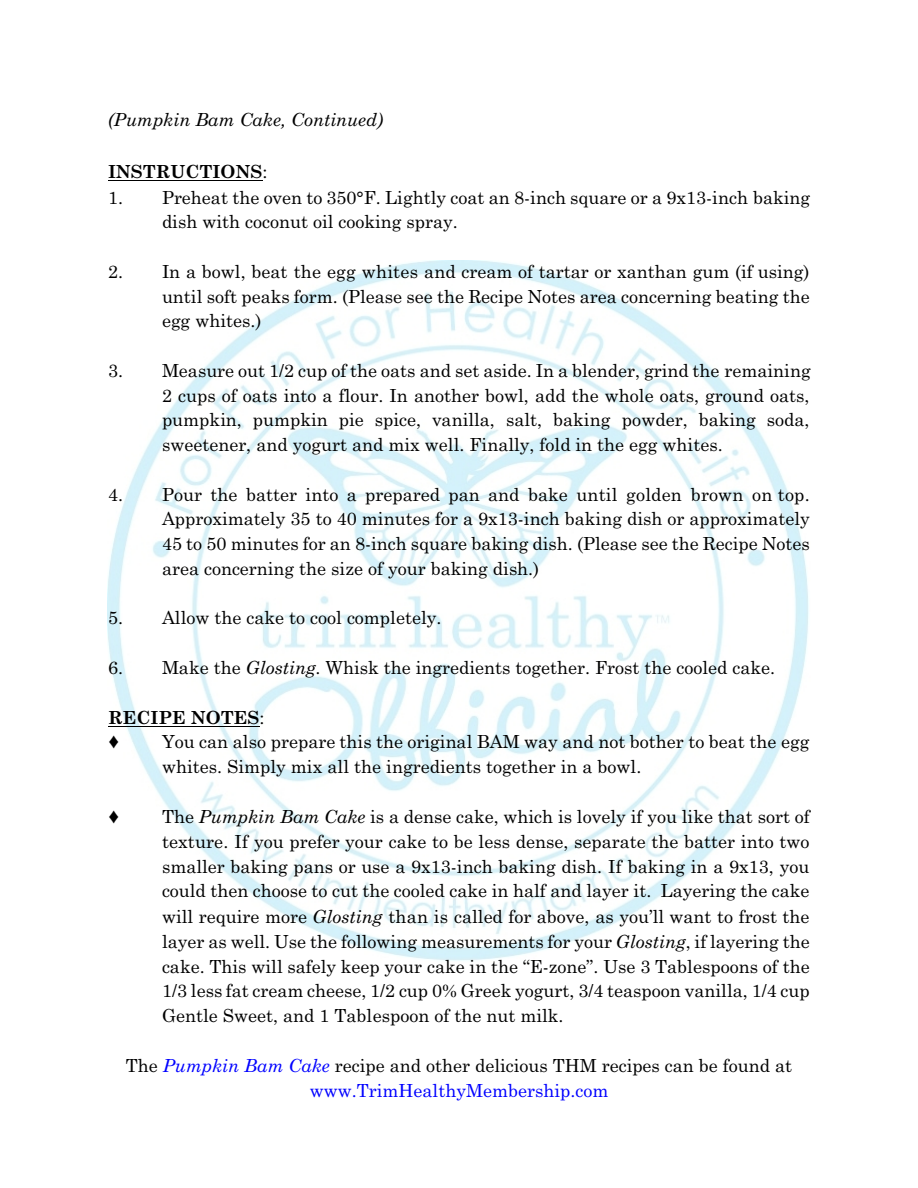
<style>
.page{position:relative;width:918px;height:1188px;background:#fff}
.page>*{position:absolute;margin:0;border:0;box-sizing:border-box;transform-origin:0 0}
.t1{font:18px/24.8px "Century Schoolbook";color:#000;text-align:justify}
.t2{font:italic 18px "Century Schoolbook";color:#000}
.t3{font:700 18px "Century Schoolbook";color:#000}
.s1{font-weight:400}
.s2{font-style:italic}
.s3{font-weight:700}
.s4{font-style:italic;color:#00f}
.s5{color:#00f}
</style>
<div class="page">
<img style="left:108px;top:260px;width:701px;height:701px">
<hr style="left:108px;top:180px;width:154px;height:1px;background:#000">
<hr style="left:108px;top:726px;width:152px;height:1px;background:#000">
<svg style="left:109px;top:736px;width:9px;height:13px"></svg>
<svg style="left:109px;top:811px;width:9px;height:13px"></svg>
<p class="t2" style="left:108px;top:113px;width:277px">(Pumpkin Bam Cake, Continued)</p>
<p class="t3" style="left:108px;top:164px;width:161px">INSTRUCTIONS<span class="s1">:</span></p>
<p class="t1" style="left:162px;top:186px;width:650px;text-indent:-54px">1. Preheat the oven to 350°F. Lightly coat an 8-inch square or a 9x13-inch baking dish with coconut oil cooking spray.</p>
<p class="t1" style="left:162px;top:260px;width:649px;text-indent:-54px">2. In a bowl, beat the egg whites and cream of tartar or xanthan gum (if using) until soft peaks form. (Please see the Recipe Notes area concerning beating the egg whites.)</p>
<p class="t1" style="left:162px;top:359px;width:650px;text-indent:-54px">3. Measure out 1/2 cup of the oats and set aside. In a blender, grind the remaining 2 cups of oats into a flour. In another bowl, add the whole oats, ground oats, pumpkin, pumpkin pie spice, vanilla, salt, baking powder, baking soda, sweetener, and yogurt and mix well. Finally, fold in the egg whites.</p>
<p class="t1" style="left:162px;top:483px;width:649px;text-indent:-54px">4. Pour the batter into a prepared pan and bake until golden brown on top.<br>Approximately 35 to 40 minutes for a 9x13-inch baking dish or approximately 45 to 50 minutes for an 8-inch square baking dish. (Please see the Recipe Notes area concerning the size of your baking dish.)</p>
<p class="t1" style="left:108px;top:607px;width:335px">5. Allow the cake to cool completely.</p>
<p class="t1" style="left:108px;top:657px;width:669px">6. Make the <span class="s2">Glosting</span>. Whisk the ingredients together. Frost the cooled cake.</p>
<p class="t1" style="left:162px;top:706px;width:649px;text-align:left;text-indent:-54px"><span class="s3">RECIPE NOTES</span>:<br>You can also prepare this the original BAM way and not bother to beat the egg whites. Simply mix all the ingredients together in a bowl.</p>
<p class="t1" style="left:162px;top:806px;width:649px">The <span class="s2">Pumpkin Bam Cake</span> is a dense cake, which is lovely if you like that sort of texture. If you prefer your cake to be less dense, separate the batter into two smaller baking pans or use a 9x13-inch baking dish. If baking in a 9x13, you could then choose to cut the cooled cake in half and layer it. Layering the cake will require more <span class="s2">Glosting</span> than is called for above, as you’ll want to frost the layer as well. Use the following measurements for your <span class="s2">Glosting</span>, if layering the cake. This will safely keep your cake in the “E-zone”. Use 3 Tablespoons of the 1/3 less fat cream cheese, 1/2 cup 0% Greek yogurt, 3/4 teaspoon vanilla, 1/4 cup Gentle Sweet, and 1 Tablespoon of the nut milk.</p>
<p class="t1" style="left:126px;top:1055px;width:668px;text-align:center">The <span class="s4">Pumpkin Bam Cake</span> recipe and other delicious THM recipes can be found at <span class="s5">www.TrimHealthyMembership.com</span></p>
</div>
